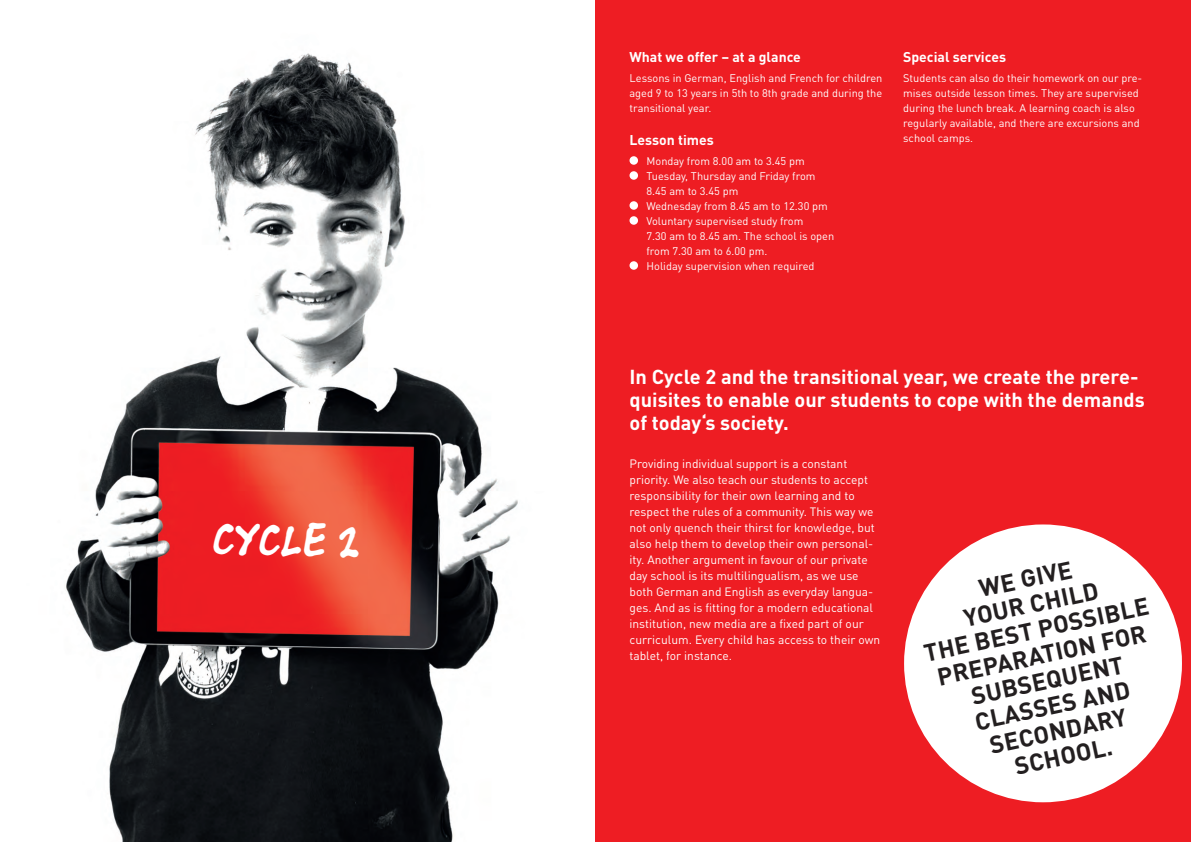
<style>
.page{position:relative;width:1191px;height:842px;background:#fff}
.page>*{position:absolute;margin:0;border:0;box-sizing:border-box;transform-origin:0 0}
.t1{font:45px "Berranger Hand ITC Std";color:#fff}
.t2{font:700 24.2px/25.9px "DINOT";color:#231f20;text-align:center}
.t3{font:700 20px/23px "DINOT";color:#fff}
.t4{font:700 14px "DINOT";color:#fff}
.t5{font:12px/16px "DINOT";color:#fff}
.t6{font:11px/15px "DINOT";color:#fff}
</style>
<div class="page">
<img style="left:66px;top:53px;width:452px;height:789px">
<div style="left:595px;top:0;width:596px;height:842px;background:#ee1d23"></div>
<div style="left:629px;top:156px;width:9px;height:9px;background:#fff;border-radius:50%"></div>
<div style="left:629px;top:171px;width:9px;height:9px;background:#fff;border-radius:50%"></div>
<svg style="left:629px;top:201px;width:9px;height:9px"></svg>
<svg style="left:629px;top:216px;width:9px;height:9px"></svg>
<svg style="left:629px;top:261px;width:9px;height:9px"></svg>
<div style="left:904px;top:524px;width:278px;height:278px;background:#fff;border-radius:50%"></div>
<h1 class="t1" style="left:212px;top:507px;width:151px;rotate:1deg">CYCLE 2</h1>
<p class="t4" style="left:629px;top:46px;width:173px">What we offer – at a glance</p>
<p class="t6" style="left:629px;top:70px;width:254px;text-align:justify">Lessons in German, English and French for children aged 9 to 13 years in 5th to 8th grade and during the transitional year.</p>
<p class="t4" style="left:629px;top:129px;width:86px">Lesson times</p>
<p class="t6" style="left:646px;top:153px;width:189px">Monday from 8.00 am to 3.45 pm<br>Tuesday, Thursday and Friday from<br>8.45 am to 3.45 pm<br>Wednesday from 8.45 am to 12.30 pm<br>Voluntary supervised study from<br>7.30 am to 8.45 am. The school is open from 7.30 am to 6.00 pm.<br>Holiday supervision when required</p>
<p class="t4" style="left:903px;top:46px;width:104px">Special services</p>
<p class="t6" style="left:903px;top:70px;width:241px">Students can also do their homework on our pre&shy;mises outside lesson times. They are supervised during the lunch break. A learning coach is also regularly available, and there are excursions and school camps.</p>
<h3 class="t3" style="left:629px;top:364px;width:517px">In Cycle 2 and the transitional year, we create the prere&shy;quisites to enable our students to cope with the demands of today‘s society.</h3>
<p class="t5" style="left:629px;top:455px;width:252px">Providing individual support is a constant priority. We also teach our students to accept responsibility for their own learning and to respect the rules of a community. This way we not only quench their thirst for knowledge, but also help them to develop their own personal&shy;ity. Another argument in favour of our private day school is its multilingualism, as we use both German and English as everyday langua&shy;ges. And as is fitting for a modern educational institution, new media are a fixed part of our curriculum. Every child has access to their own tablet, for instance.</p>
<h2 class="t2" style="left:910px;top:588px;width:230px;rotate:-12deg">WE GIVE<br>YOUR CHILD<br>THE BEST POSSIBLE<br>PREPARATION FOR<br>SUBSEQUENT<br>CLASSES AND<br>SECONDARY<br>SCHOOL.</h2>
</div>
